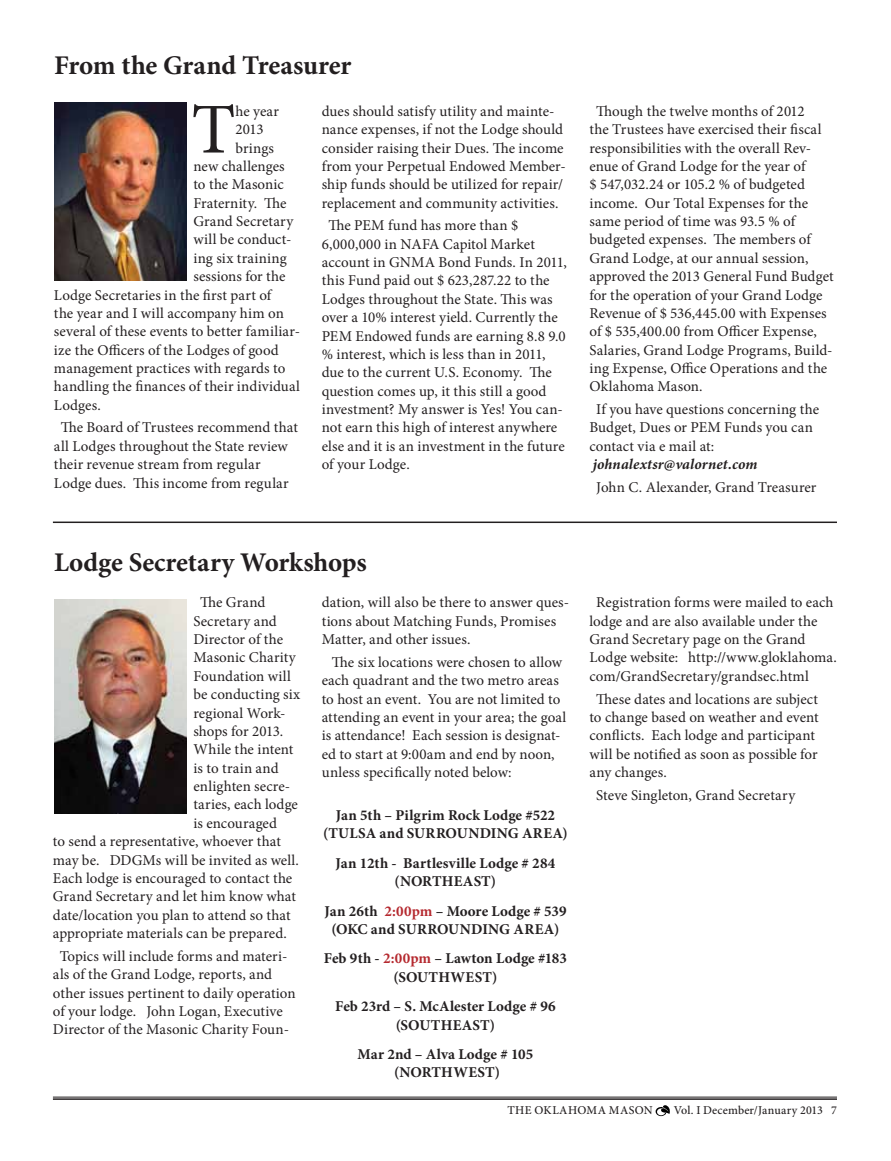
<style>
.page{position:relative;width:891px;height:1161px;background:#fff}
.page>*{position:absolute;margin:0;border:0;box-sizing:border-box;transform-origin:0 0}
.t1{font:71.55px "Minion Pro";color:#231f20}
.t2{font:700 27px "Minion Pro";letter-spacing:-.01em;color:#231f20}
.t3{font:15px/18.3px "Minion Pro";letter-spacing:.005em;color:#231f20}
.t4{font:700 15px/18.3px "Minion Pro";letter-spacing:.005em;color:#231f20;text-align:center}
.t5{font:italic 700 15px "Minion Pro";letter-spacing:.01em;color:#231f20}
.t6{font:500 12px "Minion Pro";letter-spacing:.02em;color:#231f20}
.s1{color:#b5292f}
</style>
<div class="page">
<hr style="left:53px;top:1097px;width:784px;height:1px;background:#231f20">
<hr style="left:53px;top:1098px;width:784px;height:2px;background:#231f20">
<svg style="left:656px;top:1105px;width:14px;height:11px"></svg>
<img style="left:54px;top:103px;width:133px;height:178px">
<hr style="left:53px;top:522px;width:784px;height:1px;background:#231f20">
<img style="left:54px;top:599px;width:133px;height:214px">
<h2 class="t2" style="left:54px;top:46px;width:299px">From the Grand Treasurer</h2>
<h1 class="t1" style="left:191px;top:82px;width:46px">T</h1>
<p class="t3" style="left:236px;top:102px;width:45px">he year</p>
<p class="t3" style="left:236px;top:120px;width:30px">2013</p>
<p class="t3" style="left:236px;top:139px;width:40px">brings</p>
<p class="t3" style="left:193px;top:157px;width:93px">new challenges</p>
<p class="t3" style="left:193px;top:175px;width:92px">to the Masonic</p>
<p class="t3" style="left:193px;top:194px;width:95px">Fraternity. The</p>
<p class="t3" style="left:193px;top:212px;width:101px">Grand Secretary</p>
<p class="t3" style="left:193px;top:231px;width:99px">will be conduct-</p>
<p class="t3" style="left:193px;top:249px;width:95px">ing six training</p>
<p class="t3" style="left:193px;top:267px;width:94px">sessions for the</p>
<p class="t3" style="left:54px;top:286px;width:219px">Lodge Secretaries in the first part of</p>
<p class="t3" style="left:54px;top:304px;width:231px">the year and I will accompany him on</p>
<p class="t3" style="left:54px;top:322px;width:248px">several of these events to better familiar-</p>
<p class="t3" style="left:54px;top:341px;width:226px">ize the Officers of the Lodges of good</p>
<p class="t3" style="left:54px;top:359px;width:233px">management practices with regards to</p>
<p class="t3" style="left:54px;top:378px;width:247px">handling the finances of their individual</p>
<p class="t3" style="left:54px;top:396px;width:48px">Lodges.</p>
<p class="t3" style="left:54px;top:419px;width:245px;text-indent:7px">The Board of Trustees recommend that all Lodges throughout the State review their revenue stream from regular Lodge dues. This income from regular</p>
<p class="t3" style="left:322px;top:102px;width:246px">dues should satisfy utility and mainte&shy;nance expenses, if not the Lodge should consider raising their Dues. The income from your Perpetual Endowed Member&shy;ship funds should be utilized for repair/ replacement and community activities.</p>
<p class="t3" style="left:322px;top:216px;width:247px;text-indent:7px">The PEM fund has more than $ 6,000,000 in NAFA Capitol Market account in GNMA Bond Funds. In 2011, this Fund paid out $ 623,287.22 to the Lodges throughout the State. This was over a 10% interest yield. Currently the PEM Endowed funds are earning 8.8 9.0 % interest, which is less than in 2011, due to the current U.S. Economy. The question comes up, it this still a good investment? My answer is Yes! You can&shy;not earn this high of interest anywhere else and it is an investment in the future of your Lodge.</p>
<p class="t3" style="left:589px;top:102px;width:246px;text-indent:7px">Though the twelve months of 2012<br>the Trustees have exercised their fiscal responsibilities with the overall Rev&shy;enue of Grand Lodge for the year of<br>$ 547,032.24 or 105.2 % of budgeted income. Our Total Expenses for the same period of time was 93.5 % of budgeted expenses. The members of Grand Lodge, at our annual session, approved the 2013 General Fund Budget for the operation of your Grand Lodge Revenue of $ 536,445.00 with Expenses of $ 535,400.00 from Officer Expense, Salaries, Grand Lodge Programs, Build&shy;ing Expense, Office Operations and the Oklahoma Mason.</p>
<p class="t3" style="left:589px;top:400px;width:231px;text-indent:7px">If you have questions concerning the<br>Budget, Dues or PEM Funds you can contact via e mail at:</p>
<p class="t5" style="left:593px;top:454px;width:166px">johnalextsr@valornet.com</p>
<p class="t3" style="left:596px;top:478px;width:222px">John C. Alexander, Grand Treasurer</p>
<h2 class="t2" style="left:54px;top:543px;width:314px">Lodge Secretary Workshops</h2>
<p class="t3" style="left:200px;top:593px;width:67px">The Grand</p>
<p class="t3" style="left:193px;top:612px;width:85px">Secretary and</p>
<p class="t3" style="left:193px;top:630px;width:91px">Director of the</p>
<p class="t3" style="left:193px;top:649px;width:104px">Masonic Charity</p>
<p class="t3" style="left:193px;top:667px;width:99px">Foundation will</p>
<p class="t3" style="left:193px;top:685px;width:108px">be conducting six</p>
<p class="t3" style="left:193px;top:704px;width:94px">regional Work-</p>
<p class="t3" style="left:193px;top:722px;width:91px">shops for 2013.</p>
<p class="t3" style="left:193px;top:740px;width:101px">While the intent</p>
<p class="t3" style="left:193px;top:759px;width:87px">is to train and</p>
<p class="t3" style="left:193px;top:777px;width:98px">enlighten secre-</p>
<p class="t3" style="left:193px;top:796px;width:106px">taries, each lodge</p>
<p class="t3" style="left:193px;top:814px;width:85px">is encouraged</p>
<p class="t3" style="left:53px;top:832px;width:230px">to send a representative, whoever that</p>
<p class="t3" style="left:53px;top:851px;width:248px">may be. DDGMs will be invited as well.</p>
<p class="t3" style="left:53px;top:869px;width:241px">Each lodge is encouraged to contact the</p>
<p class="t3" style="left:53px;top:887px;width:245px">Grand Secretary and let him know what</p>
<p class="t3" style="left:53px;top:906px;width:239px">date/location you plan to attend so that</p>
<p class="t3" style="left:53px;top:924px;width:236px">appropriate materials can be prepared.</p>
<p class="t3" style="left:53px;top:947px;width:244px;text-indent:7px">Topics will include forms and materi&shy;als of the Grand Lodge, reports, and other issues pertinent to daily operation of your lodge. John Logan, Executive Director of the Masonic Charity Foun-</p>
<p class="t3" style="left:322px;top:593px;width:249px">dation, will also be there to answer ques&shy;tions about Matching Funds, Promises<br>Matter, and other issues.</p>
<p class="t3" style="left:322px;top:653px;width:246px;text-indent:10px">The six locations were chosen to allow each quadrant and the two metro areas to host an event. You are not limited to attending an event in your area; the goal is attendance! Each session is designat&shy;ed to start at 9:00am and end by noon, unless specifically noted below:</p>
<p class="t4" style="left:323px;top:806px;width:246px">Jan 5th – Pilgrim Rock Lodge #522 (TULSA and SURROUNDING AREA)</p>
<p class="t4" style="left:335px;top:854px;width:222px">Jan 12th - Bartlesville Lodge # 284 (NORTHEAST)</p>
<p class="t4" style="left:324px;top:901px;width:244px">Jan 26th <span class="s1">2:00pm</span> – Moore Lodge # 539 (OKC and SURROUNDING AREA)</p>
<p class="t4" style="left:324px;top:949px;width:245px">Feb 9th - <span class="s1">2:00pm</span> – Lawton Lodge #183 (SOUTHWEST)</p>
<p class="t4" style="left:335px;top:997px;width:222px">Feb 23rd – S. McAlester Lodge # 96 (SOUTHEAST)</p>
<p class="t4" style="left:357px;top:1045px;width:177px">Mar 2nd – Alva Lodge # 105 (NORTHWEST)</p>
<p class="t3" style="left:589px;top:593px;width:249px;text-indent:7px">Registration forms were mailed to each lodge and are also available under the Grand Secretary page on the Grand Lodge website: http://www.gloklahoma. com/GrandSecretary/grandsec.html</p>
<p class="t3" style="left:589px;top:690px;width:231px;text-indent:7px">These dates and locations are subject to change based on weather and event conflicts. Each lodge and participant will be notified as soon as possible for any changes.</p>
<p class="t3" style="left:596px;top:786px;width:201px">Steve Singleton, Grand Secretary</p>
<p class="t6" style="left:507px;top:1102px;width:147px">The Oklahoma Mason</p>
<p class="t6" style="left:674px;top:1102px;width:165px">Vol. I December/January 2013 7</p>
</div>
